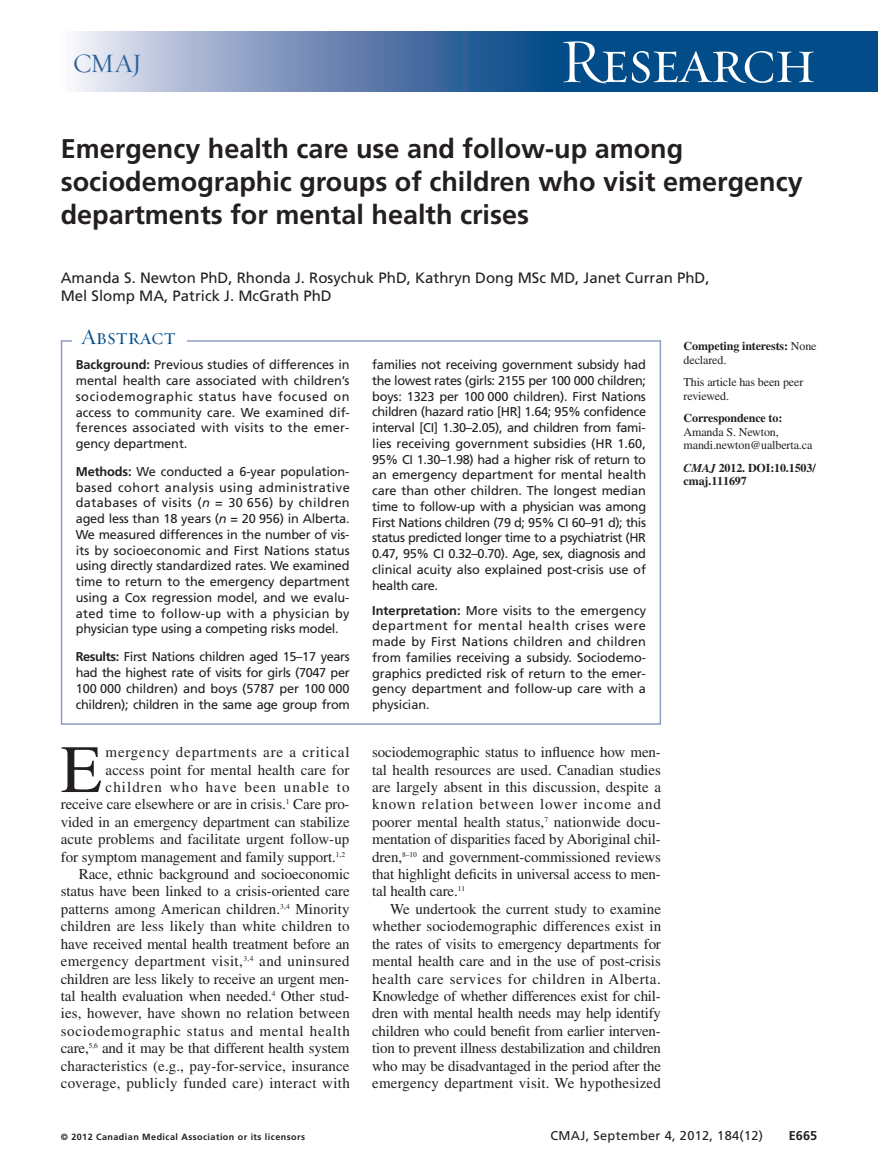
<style>
.page{position:relative;width:878px;height:1175px;background:#fff}
.page>*{position:absolute;margin:0;border:0;box-sizing:border-box;transform-origin:0 0}
.t1{font:67.5px "Times LT Std";color:#231f20}
.t2{font:63px "Requiem Display HTF Small Caps";letter-spacing:-.03em;color:#fff}
.t3{font:700 27px/33px "Frutiger LT Std";color:#231f20}
.t4{font:27px "Requiem Display HTF Roman";color:#2c6199}
.t5{font:22.5px "Requiem Display HTF Small Caps";color:#014c89}
.t6{font:15px/17.4px "Times LT Std";letter-spacing:.005em;color:#231f20;text-align:justify}
.t7{font:15px/18px "Frutiger LT Std";color:#231f20}
.t8{font:15px "Times LT Std";letter-spacing:.025em;color:#231f20}
.t9{font:15px "Times LT Std";letter-spacing:.045em;color:#231f20}
.t10{font:15px "Times LT Std";letter-spacing:.05em;color:#231f20}
.t11{font:15px "Times LT Std";letter-spacing:.07em;color:#231f20}
.t12{font:12.75px/15.8px "Frutiger LT Std";letter-spacing:-.005em;color:#231f20;text-align:justify}
.t13{font:12.75px "Frutiger LT Std";letter-spacing:.025em;color:#231f20}
.t14{font:700 12.75px "Frutiger LT Std";color:#231f20}
.t15{font:700 12px/13.5px "Times LT Std";letter-spacing:-.01em;color:#231f20}
.t16{font:12px/13.5px "Times LT Std";letter-spacing:-.01em;color:#231f20}
.t17{font:700 9px "Frutiger LT Std";letter-spacing:.05em;color:#231f20}
.s1{font-weight:400}
.s2{font-style:italic}
.s3{font-weight:700}
</style>
<div class="page">
<div style="left:542px;top:32px;width:336px;height:60px;background:#014c89"></div>
<svg style="left:75px;top:32px;width:467px;height:60px;background:#7893ba"></svg>
<div style="left:61px;top:340px;width:600px;height:384px;border:2px solid #8e9fc4"></div>
<div style="left:72px;top:326px;width:115px;height:28px;background:#fff"></div>
<h3 class="t4" style="left:73px;top:47px;width:71px">CMAJ</h3>
<h2 class="t2" style="left:559px;top:23px;width:258px">Research</h2>
<h3 class="t3" style="left:61px;top:134px;width:743px">Emergency health care use and follow-up among sociodemographic groups of children who visit emergency departments for mental health crises</h3>
<p class="t7" style="left:61px;top:270px;width:650px">Amanda S. Newton PhD, Rhonda J. Rosychuk PhD, Kathryn Dong MSc MD, Janet Curran PhD,<br>Mel Slomp MA, Patrick J. McGrath PhD</p>
<p class="t15" style="left:683px;top:340px;width:134px">Competing interests: <span class="s1">None declared.</span></p>
<p class="t16" style="left:683px;top:376px;width:121px">This article has been peer reviewed.</p>
<p class="t15" style="left:683px;top:412px;width:100px">Correspondence to:</p>
<p class="t16" style="left:683px;top:426px;width:130px">Amanda S. Newton, mandi.newton@ualberta.ca</p>
<p class="t15" style="left:683px;top:462px;width:134px"><span class="s2">CMAJ</span> 2012. DOI:10.1503/ cmaj.111697</p>
<h3 class="t5" style="left:81px;top:323px;width:96px">Abstract</h3>
<p class="t12" style="left:372px;top:358px;width:275px">families not receiving government subsidy had the lowest rates (girls: 2155 per 100 000 children; boys: 1323 per 100 000 children). First Nations children (hazard ratio [HR] 1.64; 95% confidence interval [CI] 1.30–2.05), and children from fami&shy;lies receiving government subsidies (HR 1.60, 95% CI 1.30–1.98) had a higher risk of return to an emergency department for mental health care than other children. The longest median time to follow-up with a physician was among First Nations children (79 d; 95% CI 60–91 d); this status predicted longer time to a psychiatrist (HR 0.47, 95% CI 0.32–0.70). Age, sex, diagnosis and clinical acuity also explained post-crisis use of health care.</p>
<p class="t12" style="left:372px;top:603px;width:275px"><span class="s3">Interpretation:</span> More visits to the emergency department for mental health crises were made by First Nations children and children from families receiving a subsidy. Sociodemo&shy;graphics predicted risk of return to the emer&shy;gency department and follow-up care with a physician.</p>
<p class="t12" style="left:76px;top:358px;width:275px"><span class="s3">Background:</span> Previous studies of differences in mental health care associated with children’s sociodemographic status have focused on access to community care. We examined dif&shy;ferences associated with visits to the emer&shy;gency department.</p>
<p class="t12" style="left:76px;top:464px;width:275px"><span class="s3">Methods:</span> We conducted a 6-year population&shy;based cohort analysis using administrative databases of visits (<span class="s2">n</span> = 30 656) by children aged less than 18 years (<span class="s2">n</span> = 20 956) in Alberta.<br>We measured differences in the number of vis&shy;its by socioeconomic and First Nations status using directly standardized rates. We examined time to return to the emergency department using a Cox regression model, and we evalu&shy;ated time to follow-up with a physician by physician type using a competing risks model.</p>
<p class="t12" style="left:76px;top:650px;width:275px"><span class="s3">Results:</span> First Nations children aged 15–17 years had the highest rate of visits for girls (7047 per 100 000 children) and boys (5787 per 100 000 children); children in the same age group from</p>
<h1 class="t1" style="left:61px;top:746px;width:43px">E</h1>
<p class="t10" style="left:106px;top:747px;width:245px">mergency departments are a critical</p>
<p class="t6" style="left:106px;top:762px;width:245px">access point for mental health care for</p>
<p class="t11" style="left:106px;top:781px;width:245px">children who have been unable to</p>
<p class="t6" style="left:61px;top:797px;width:290px">receive care elsewhere or are in crisis.<sup>1</sup> Care pro-</p>
<p class="t6" style="left:61px;top:814px;width:290px">vided in an emergency department can stabilize</p>
<p class="t6" style="left:61px;top:832px;width:290px">acute problems and facilitate urgent follow-up</p>
<p class="t6" style="left:61px;top:849px;width:286px">for symptom management and family support.<sup>1,2</sup></p>
<p class="t6" style="left:79px;top:867px;width:272px">Race, ethnic background and socioeconomic</p>
<p class="t6" style="left:61px;top:884px;width:290px">status have been linked to a crisis-oriented care</p>
<p class="t6" style="left:61px;top:901px;width:290px">patterns among American children.<sup>3,4</sup> Minority</p>
<p class="t6" style="left:61px;top:919px;width:290px">children are less likely than white children to</p>
<p class="t6" style="left:61px;top:936px;width:290px">have received mental health treatment before an</p>
<p class="t8" style="left:61px;top:955px;width:290px">emergency department visit,<sup>3,4</sup> and uninsured</p>
<p class="t6" style="left:61px;top:971px;width:290px">children are less likely to receive an urgent men-</p>
<p class="t6" style="left:61px;top:988px;width:290px">tal health evaluation when needed.<sup>4</sup> Other stud-</p>
<p class="t6" style="left:61px;top:1006px;width:290px">ies, however, have shown no relation between</p>
<p class="t9" style="left:61px;top:1025px;width:290px">sociodemographic status and mental health</p>
<p class="t6" style="left:61px;top:1041px;width:290px">care,<sup>5,6</sup> and it may be that different health system</p>
<p class="t6" style="left:61px;top:1058px;width:290px">characteristics (e.g., pay-for-service, insurance</p>
<p class="t6" style="left:61px;top:1075px;width:290px">coverage, publicly funded care) interact with</p>
<p class="t6" style="left:372px;top:745px;width:290px">sociodemographic status to influence how men&shy;tal health resources are used. Canadian studies are largely absent in this discussion, despite a known relation between lower income and poorer mental health status,<sup>7</sup> nationwide docu&shy;mentation of disparities faced by Aboriginal chil&shy;dren,<sup>8–10</sup> and government-commissioned reviews that highlight deficits in universal access to men&shy;tal health care.<sup>11</sup></p>
<p class="t6" style="left:372px;top:901px;width:290px;text-indent:18px">We undertook the current study to examine whether sociodemographic differences exist in the rates of visits to emergency departments for mental health care and in the use of post-crisis health care services for children in Alberta.<br>Knowledge of whether differences exist for chil&shy;dren with mental health needs may help identify children who could benefit from earlier interven&shy;tion to prevent illness destabilization and children who may be disadvantaged in the period after the emergency department visit. We hypothesized</p>
<p class="t17" style="left:61px;top:1132px;width:246px">© 2012 Canadian Medical Association or its licensors</p>
<p class="t13" style="left:550px;top:1130px;width:214px">CMAJ, September 4, 2012, 184(12)</p>
<p class="t14" style="left:788px;top:1130px;width:30px">E665</p>
</div>
